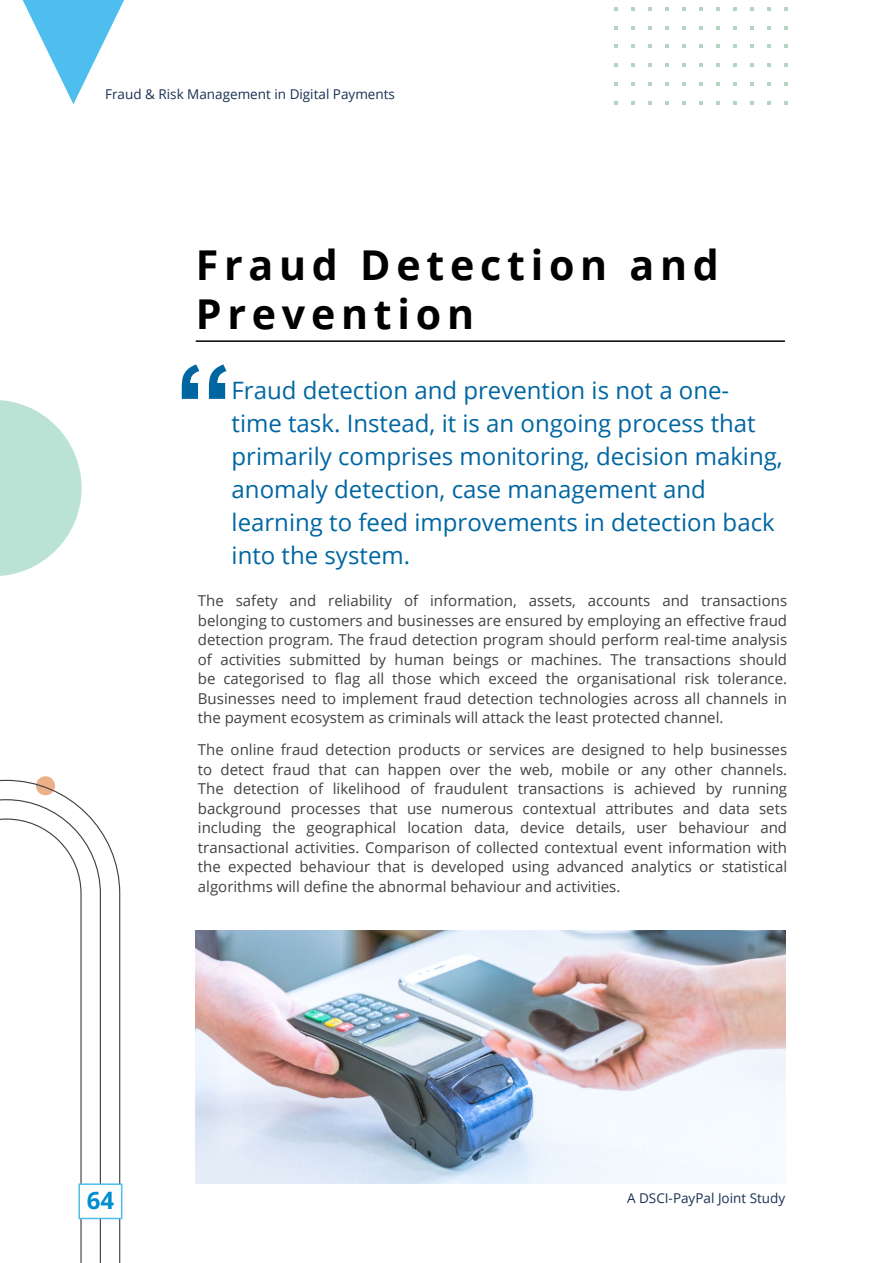
<style>
.page{position:relative;width:893px;height:1263px;background:#fff}
.page>*{position:absolute;margin:0;border:0;box-sizing:border-box;transform-origin:0 0}
.t1{font:700 41.1px/49.3px "Open Sans";letter-spacing:.14em;color:#000}
.t2{font:24px/33px "Open Sans";color:#0066a2}
.t3{font:700 24px "Open Sans";color:#008ed0}
.t4{font:15px/19.5px "Open Sans";color:#414042;text-align:justify}
.t5{font:13.5px "Open Sans";color:#1a3153}
</style>
<div class="page">
<svg style="left:0;top:400px;width:82px;height:176px"></svg>
<svg style="left:36px;top:776px;width:19px;height:19px"></svg>
<svg style="left:0;top:780px;width:120px;height:483px"></svg>
<svg style="left:0;top:799px;width:101px;height:464px"></svg>
<svg style="left:0;top:818px;width:82px;height:445px"></svg>
<svg style="left:22px;top:0;width:102px;height:104px"></svg>
<div style="left:78px;top:1183px;width:44px;height:36px;background:#fff;border:2px solid #4dbeed"></div>
<hr style="left:196px;top:340px;width:589px;height:2px;background:#000">
<svg style="left:182px;top:364px;width:44px;height:35px"></svg>
<img style="left:196px;top:930px;width:589px;height:253px">
<p class="t5" style="left:105px;top:85px;width:291px">Fraud &amp; Risk Management in Digital Payments</p>
<h1 class="t1" style="left:196px;top:239px;width:525px">Fraud Detection and<br>Prevention</h1>
<p class="t2" style="left:232px;top:373px;width:553px">Fraud detection and prevention is not a one&shy;time task. Instead, it is an ongoing process that primarily comprises monitoring, decision making, anomaly detection, case management and learning to feed improvements in detection back into the system.</p>
<p class="t4" style="left:198px;top:590px;width:591px">The safety and reliability of information, assets, accounts and transactions belonging to customers and businesses are ensured by employing an effective fraud detection program. The fraud detection program should perform real-time analysis of activities submitted by human beings or machines. The transactions should be categorised to flag all those which exceed the organisational risk tolerance.<br>Businesses need to implement fraud detection technologies across all channels in the payment ecosystem as criminals will attack the least protected channel.</p>
<p class="t4" style="left:198px;top:740px;width:591px">The online fraud detection products or services are designed to help businesses to detect fraud that can happen over the web, mobile or any other channels.<br>The detection of likelihood of fraudulent transactions is achieved by running background processes that use numerous contextual attributes and data sets including the geographical location data, device details, user behaviour and transactional activities. Comparison of collected contextual event information with the expected behaviour that is developed using advanced analytics or statistical algorithms will define the abnormal behaviour and activities.</p>
<h2 class="t3" style="left:87px;top:1183px;width:29px">64</h2>
<p class="t5" style="left:627px;top:1188px;width:160px">A DSCI-PayPal Joint Study</p>
</div>
